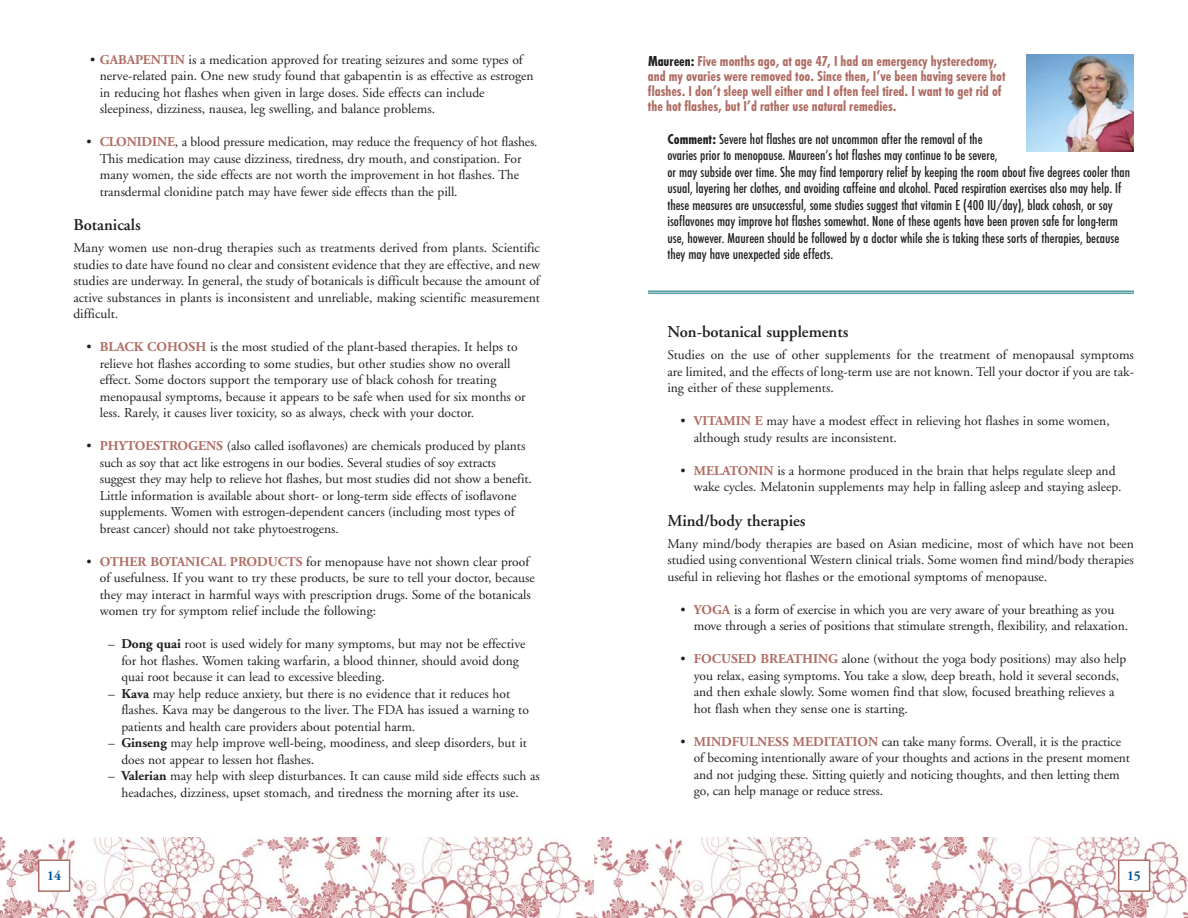
<style>
.page{position:relative;width:1188px;height:918px;background:#fff}
.page>*{position:absolute;margin:0;border:0;box-sizing:border-box;transform-origin:0 0}
.t1{font:600 16.5px "Adobe Garamond";color:#231f20}
.t2{font:15px/16.5px "Function Cond";color:#231f20}
.t3{font:700 15px/15px "Function Cond";color:#af6e65}
.t4{font:13.5px/16.5px "Adobe Garamond";color:#231f20}
.t5{font:700 13.5px "Adobe Garamond";color:#005595}
.s1{font-weight:700;color:#af6e65}
.s2{font-weight:700}
.s3{color:#231f20}
</style>
<div class="page">
<img style="left:594px;top:837px;width:594px;height:81px">
<div style="left:1119px;top:861px;width:30px;height:29px;background:#fff"></div>
<div style="left:1118px;top:860px;width:32px;height:32px;border:2px solid #af6e65"></div>
<svg style="left:0;top:837px;width:594px;height:81px"></svg>
<div style="left:39px;top:861px;width:30px;height:29px;background:#fff"></div>
<div style="left:38px;top:860px;width:32px;height:32px;border:2px solid #af6e65"></div>
<hr style="left:648px;top:291px;width:486px;height:1px;background:#006e73">
<hr style="left:648px;top:293px;width:486px;height:1px;background:#006e73">
<img style="left:1026px;top:54px;width:108px;height:97px">
<p class="t4" style="left:100px;top:52px;width:435px;text-indent:-10px">• <span class="s1">GABAPENTIN</span> is a medication approved for treating seizures and some types of nerve-related pain. One new study found that gabapentin is as effective as estrogen in reducing hot flashes when given in large doses. Side effects can include sleepiness, dizziness, nausea, leg swelling, and balance problems.</p>
<p class="t4" style="left:100px;top:135px;width:439px;text-indent:-13px">• <span class="s1">CLONIDINE</span>, a blood pressure medication, may reduce the frequency of hot flashes.<br>This medication may cause dizziness, tiredness, dry mouth, and constipation. For many women, the side effects are not worth the improvement in hot flashes. The transdermal clonidine patch may have fewer side effects than the pill.</p>
<p class="t1" style="left:73px;top:218px;width:69px">Botanicals</p>
<p class="t4" style="left:73px;top:241px;width:468px;text-align:justify">Many women use non-drug therapies such as treatments derived from plants. Scientific studies to date have found no clear and consistent evidence that they are effective, and new studies are underway. In general, the study of botanicals is difficult because the amount of active substances in plants is inconsistent and unreliable, making scientific measurement difficult.</p>
<p class="t4" style="left:100px;top:340px;width:427px;text-indent:-13px">• <span class="s1">BLACK COHOSH</span> is the most studied of the plant-based therapies. It helps to relieve hot flashes according to some studies, but other studies show no overall effect. Some doctors support the temporary use of black cohosh for treating menopausal symptoms, because it appears to be safe when used for six months or less. Rarely, it causes liver toxicity, so as always, check with your doctor.</p>
<p class="t4" style="left:100px;top:439px;width:433px;text-indent:-13px">• <span class="s1">PHYTOESTROGENS</span> (also called isoflavones) are chemicals produced by plants such as soy that act like estrogens in our bodies. Several studies of soy extracts suggest they may help to relieve hot flashes, but most studies did not show a benefit.<br>Little information is available about short- or long-term side effects of isoflavone supplements. Women with estrogen-dependent cancers (including most types of breast cancer) should not take phytoestrogens.</p>
<p class="t4" style="left:100px;top:554px;width:437px;text-indent:-13px">• <span class="s1">OTHER BOTANICAL PRODUCTS</span> for menopause have not shown clear proof of usefulness. If you want to try these products, be sure to tell your doctor, because they may interact in harmful ways with prescription drugs. Some of the botanicals women try for symptom relief include the following:</p>
<p class="t4" style="left:121px;top:637px;width:406px;text-indent:-13px">– <span class="s2">Dong quai</span> root is used widely for many symptoms, but may not be effective for hot flashes. Women taking warfarin, a blood thinner, should avoid dong quai root because it can lead to excessive bleeding.</p>
<p class="t4" style="left:121px;top:686px;width:409px;text-indent:-13px">– <span class="s2">Kava</span> may help reduce anxiety, but there is no evidence that it reduces hot flashes. Kava may be dangerous to the liver. The FDA has issued a warning to patients and health care providers about potential harm.</p>
<p class="t4" style="left:121px;top:736px;width:407px;text-indent:-13px">– <span class="s2">Ginseng</span> may help improve well-being, moodiness, and sleep disorders, but it does not appear to lessen hot flashes.</p>
<p class="t4" style="left:108px;top:769px;width:433px;text-align:center">– <span class="s2">Valerian</span> may help with sleep disturbances. It can cause mild side effects such as headaches, dizziness, upset stomach, and tiredness the morning after its use.</p>
<p class="t3" style="left:648px;top:54px;width:359px"><span class="s3">Maureen:</span> Five months ago, at age 47, I had an emergency hysterectomy, and my ovaries were removed too. Since then, I’ve been having severe hot flashes. I don’t sleep well either and I often feel tired. I want to get rid of the hot flashes, but I’d rather use natural remedies.</p>
<p class="t2" style="left:667px;top:131px;width:464px"><span class="s2">Comment:</span> Severe hot flashes are not uncommon after the removal of the<br>ovaries prior to menopause. Maureen’s hot flashes may continue to be severe,<br>or may subside over time. She may find temporary relief by keeping the room about five degrees cooler than usual, layering her clothes, and avoiding caffeine and alcohol. Paced respiration exercises also may help. If these measures are unsuccessful, some studies suggest that vitamin E (400 IU/day), black cohosh, or soy isoflavones may improve hot flashes somewhat. None of these agents have been proven safe for long-term use, however. Maureen should be followed by a doctor while she is taking these sorts of therapies, because they may have unexpected side effects.</p>
<p class="t1" style="left:667px;top:326px;width:182px">Non-botanical supplements</p>
<p class="t4" style="left:667px;top:348px;width:468px;text-align:justify">Studies on the use of other supplements for the treatment of menopausal symptoms are limited, and the effects of long-term use are not known. Tell your doctor if you are tak&shy;ing either of these supplements.</p>
<p class="t4" style="left:694px;top:414px;width:417px;text-indent:-13px">• <span class="s1">VITAMIN E</span> may have a modest effect in relieving hot flashes in some women, although study results are inconsistent.</p>
<p class="t4" style="left:694px;top:463px;width:429px;text-indent:-13px">• <span class="s1">MELATONIN</span> is a hormone produced in the brain that helps regulate sleep and wake cycles. Melatonin supplements may help in falling asleep and staying asleep.</p>
<p class="t1" style="left:667px;top:514px;width:140px">Mind/body therapies</p>
<p class="t4" style="left:667px;top:536px;width:468px;text-align:justify">Many mind/body therapies are based on Asian medicine, most of which have not been studied using conventional Western clinical trials. Some women find mind/body therapies useful in relieving hot flashes or the emotional symptoms of menopause.</p>
<p class="t4" style="left:694px;top:602px;width:436px;text-indent:-13px">• <span class="s1">YOGA</span> is a form of exercise in which you are very aware of your breathing as you move through a series of positions that stimulate strength, flexibility, and relaxation.</p>
<p class="t4" style="left:694px;top:652px;width:434px;text-indent:-13px">• <span class="s1">FOCUSED BREATHING</span> alone (without the yoga body positions) may also help you relax, easing symptoms. You take a slow, deep breath, hold it several seconds, and then exhale slowly. Some women find that slow, focused breathing relieves a hot flash when they sense one is starting.</p>
<p class="t4" style="left:694px;top:734px;width:438px;text-indent:-13px">• <span class="s1">MINDFULNESS MEDITATION</span> can take many forms. Overall, it is the practice of becoming intentionally aware of your thoughts and actions in the present moment and not judging these. Sitting quietly and noticing thoughts, and then letting them go, can help manage or reduce stress.</p>
<p class="t5" style="left:47px;top:870px;width:15px">14</p>
<p class="t5" style="left:1127px;top:870px;width:15px">15</p>
</div>
